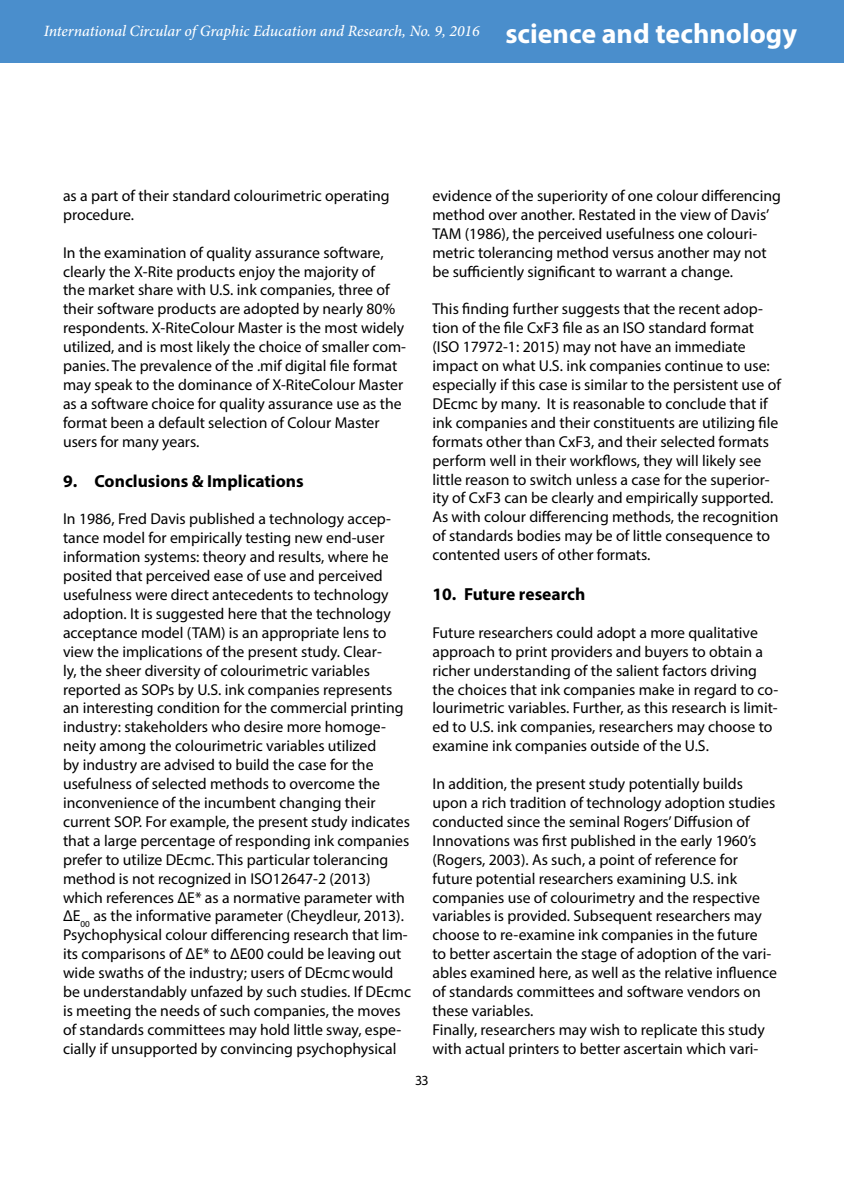
<style>
.page{position:relative;width:844px;height:1191px;background:#fff}
.page>*{position:absolute;margin:0;border:0;box-sizing:border-box;transform-origin:0 0}
.t1{font:700 28px "Myriad Pro";color:#fff}
.t2{font:700 17.5px "Myriad Pro";color:#000}
.t3{font:15.75px/18.9px "Myriad Pro";color:#000}
.t4{font:italic 500 15.75px "Minion Pro";letter-spacing:-.01em;color:#fff}
.t5{font:14px "Myriad Pro";color:#000}
</style>
<div class="page">
<div style="left:0;top:0;width:843px;height:63px;background:#4a8ecc"></div>
<p class="t4" style="left:44px;top:20px;width:437px">International Circular of Graphic Education and Research, No. 9, 2016</p>
<h1 class="t1" style="left:505px;top:15px;width:293px">science and technology</h1>
<p class="t3" style="left:63px;top:186px;width:328px">as a part of their standard colourimetric operating procedure.</p>
<p class="t3" style="left:63px;top:243px;width:344px">In the examination of quality assurance software, clearly the X-Rite products enjoy the majority of<br>the market share with U.S. ink companies, three of their software products are adopted by nearly 80% respondents. X-RiteColour Master is the most widely utilized, and is most likely the choice of smaller com&shy;panies. The prevalence of the .mif digital file format may speak to the dominance of X-RiteColour Master as a software choice for quality assurance use as the format been a default selection of Colour Master users for many years.</p>
<p class="t2" style="left:63px;top:469px;width:242px">9. Conclusions &amp; Implications</p>
<p class="t3" style="left:63px;top:509px;width:349px">In 1986, Fred Davis published a technology accep&shy;tance model for empirically testing new end-user information systems: theory and results, where he posited that perceived ease of use and perceived usefulness were direct antecedents to technology adoption. It is suggested here that the technology acceptance model (TAM) is an appropriate lens to view the implications of the present study. Clear-<br>ly, the sheer diversity of colourimetric variables reported as SOPs by U.S. ink companies represents an interesting condition for the commercial printing industry: stakeholders who desire more homoge&shy;neity among the colourimetric variables utilized<br>by industry are advised to build the case for the usefulness of selected methods to overcome the inconvenience of the incumbent changing their current SOP. For example, the present study indicates that a large percentage of responding ink companies prefer to utilize DEcmc. This particular tolerancing method is not recognized in ISO12647-2 (2013) which references ΔE* as a normative parameter with ΔE<sub>00</sub> as the informative parameter (Cheydleur, 2013).<br>Psychophysical colour differencing research that lim&shy;its comparisons of ΔE* to ΔE00 could be leaving out wide swaths of the industry; users of DEcmcwould be understandably unfazed by such studies. If DEcmc is meeting the needs of such companies, the moves of standards committees may hold little sway, espe&shy;cially if unsupported by convincing psychophysical</p>
<p class="t3" style="left:432px;top:186px;width:350px">evidence of the superiority of one colour differencing method over another. Restated in the view of Davis’ TAM (1986), the perceived usefulness one colouri&shy;metric tolerancing method versus another may not be sufficiently significant to warrant a change.</p>
<p class="t3" style="left:432px;top:299px;width:350px">This finding further suggests that the recent adop&shy;tion of the file CxF3 file as an ISO standard format (ISO 17972-1: 2015) may not have an immediate impact on what U.S. ink companies continue to use: especially if this case is similar to the persistent use of DEcmc by many. It is reasonable to conclude that if ink companies and their constituents are utilizing file formats other than CxF3, and their selected formats perform well in their workflows, they will likely see little reason to switch unless a case for the superior&shy;ity of CxF3 can be clearly and empirically supported.<br>As with colour differencing methods, the recognition of standards bodies may be of little consequence to contented users of other formats.</p>
<p class="t2" style="left:432px;top:583px;width:154px">10. Future research</p>
<p class="t3" style="left:432px;top:623px;width:347px">Future researchers could adopt a more qualitative approach to print providers and buyers to obtain a richer understanding of the salient factors driving the choices that ink companies make in regard to co&shy;lourimetric variables. Further, as this research is limit&shy;ed to U.S. ink companies, researchers may choose to examine ink companies outside of the U.S.</p>
<p class="t3" style="left:432px;top:774px;width:346px">In addition, the present study potentially builds upon a rich tradition of technology adoption studies conducted since the seminal Rogers’ Diffusion of Innovations was first published in the early 1960’s (Rogers, 2003). As such, a point of reference for future potential researchers examining U.S. ink companies use of colourimetry and the respective variables is provided. Subsequent researchers may choose to re-examine ink companies in the future<br>to better ascertain the stage of adoption of the vari&shy;ables examined here, as well as the relative influence of standards committees and software vendors on these variables.<br>Finally, researchers may wish to replicate this study with actual printers to better ascertain which vari-</p>
<p class="t5" style="left:415px;top:1071px;width:15px">33</p>
</div>
